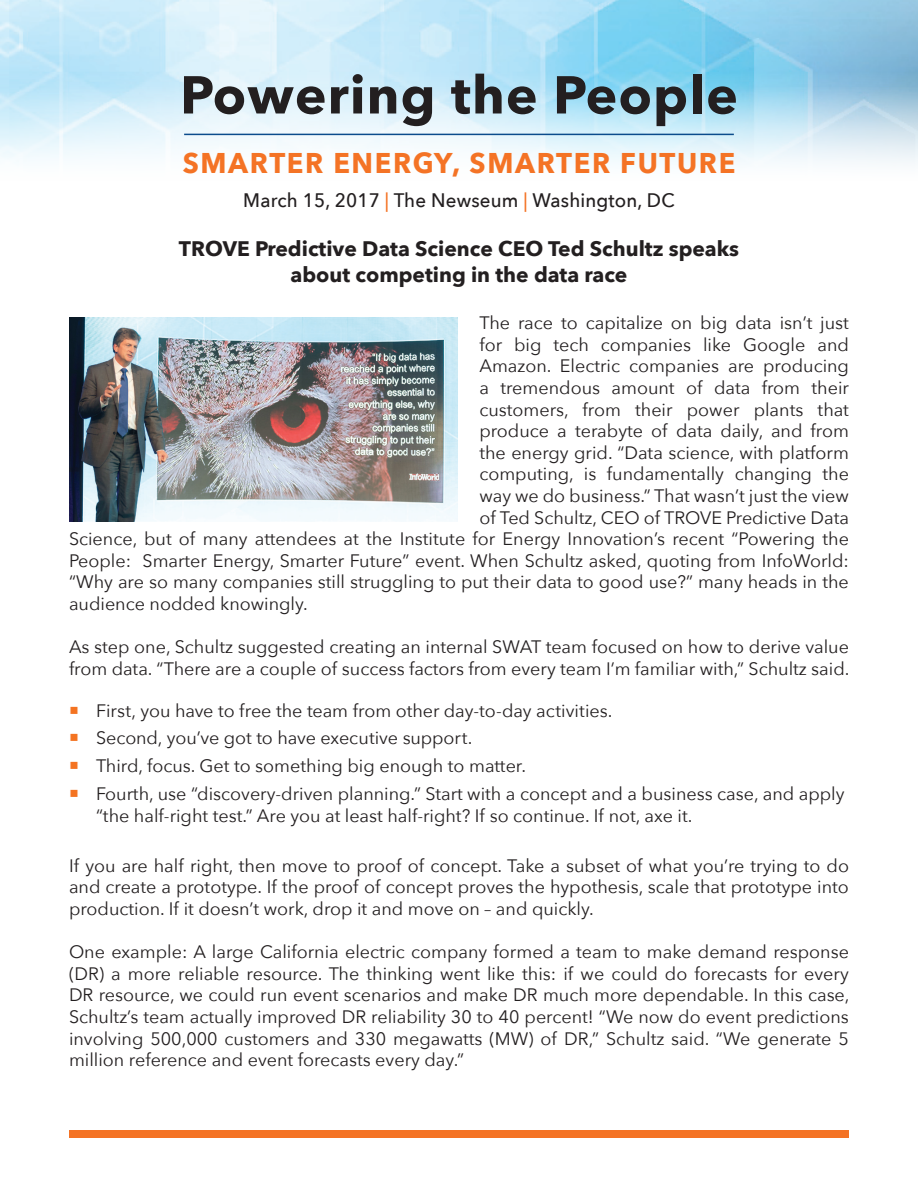
<style>
.page{position:relative;width:918px;height:1188px;background:#fff}
.page>*{position:absolute;margin:0;border:0;box-sizing:border-box;transform-origin:0 0}
.t1{font:700 52.8px "Avenir Next";letter-spacing:.02em;color:#231f20}
.t2{font:700 28.5px "Avenir Next";letter-spacing:.06em;color:#f47325;scale:.96 1}
.t3{font:700 21px/25.2px "Avenir Next";color:#231f20;text-align:center}
.t4{font:500 19.5px "Avenir Next";letter-spacing:.01em;color:#231f20;scale:.96 1}
.t5{font:18px/21.6px "Avenir Next";color:#231f20}
.s1{color:#f47325}
.s2{color:#f47321}
</style>
<div class="page">
<img style="left:0;top:0;width:918px;height:58px">
<svg style="left:0;top:58px;width:918px;height:106px"></svg>
<hr style="left:184px;top:134px;width:550px;height:1px;background:#0b4c8c">
<div style="left:69px;top:1130px;width:780px;height:7px;background:#f47325"></div>
<img style="left:69px;top:317px;width:389px;height:205px">
<h1 class="t1" style="left:180px;top:49px;width:559px">Powering the People</h1>
<h2 class="t2" style="left:183px;top:139px;width:577px">SMARTER ENERGY, SMARTER FUTURE</h2>
<p class="t4" style="left:243px;top:184px;width:451px">March 15, 2017 <span class="s1">|</span> The Newseum <span class="s1">|</span> Washington, DC</p>
<p class="t3" style="left:179px;top:236px;width:562px">TROVE Predictive Data Science CEO Ted Schultz speaks about competing in the data race</p>
<p class="t5" style="left:479px;top:311px;width:371px">The race to capitalize on big data isn’t just</p>
<p class="t5" style="left:479px;top:333px;width:371px">for big tech companies like Google and</p>
<p class="t5" style="left:479px;top:354px;width:371px">Amazon. Electric companies are producing</p>
<p class="t5" style="left:479px;top:376px;width:371px">a tremendous amount of data from their</p>
<p class="t5" style="left:479px;top:398px;width:371px">customers, from their power plants that</p>
<p class="t5" style="left:479px;top:419px;width:371px">produce a terabyte of data daily, and from</p>
<p class="t5" style="left:479px;top:441px;width:371px">the energy grid. “Data science, with platform</p>
<p class="t5" style="left:479px;top:462px;width:371px">computing, is fundamentally changing the</p>
<p class="t5" style="left:479px;top:484px;width:371px">way we do business.” That wasn’t just the view</p>
<p class="t5" style="left:479px;top:506px;width:371px">of Ted Schultz, CEO of TROVE Predictive Data</p>
<p class="t5" style="left:69px;top:527px;width:781px">Science, but of many attendees at the Institute for Energy Innovation’s recent “Powering the</p>
<p class="t5" style="left:69px;top:549px;width:781px">People: Smarter Energy, Smarter Future” event. When Schultz asked, quoting from InfoWorld:</p>
<p class="t5" style="left:69px;top:570px;width:781px">“Why are so many companies still struggling to put their data to good use?” many heads in the</p>
<p class="t5" style="left:69px;top:592px;width:240px">audience nodded knowingly.</p>
<p class="t5" style="left:69px;top:635px;width:782px">As step one, Schultz suggested creating an internal SWAT team focused on how to derive value from data. “There are a couple of success factors from every team I’m familiar with,” Schultz said.</p>
<p class="t5" style="left:69px;top:699px;width:545px"><span class="s2">○</span> First, you have to free the team from other day-to-day activities.</p>
<p class="t5" style="left:69px;top:726px;width:405px"><span class="s2">○</span> Second, you’ve got to have executive support.</p>
<p class="t5" style="left:69px;top:754px;width:459px"><span class="s2">○</span> Third, focus. Get to something big enough to matter.</p>
<p class="t5" style="left:96px;top:782px;width:750px;text-indent:-27px"><span class="s2">○</span> Fourth, use “discovery-driven planning.” Start with a concept and a business case, and apply “the half-right test.” Are you at least half-right? If so continue. If not, axe it.</p>
<p class="t5" style="left:69px;top:854px;width:782px;text-align:justify">If you are half right, then move to proof of concept. Take a subset of what you’re trying to do and create a prototype. If the proof of concept proves the hypothesis, scale that prototype into production. If it doesn’t work, drop it and move on – and quickly.</p>
<p class="t5" style="left:69px;top:940px;width:782px;text-align:justify">One example: A large California electric company formed a team to make demand response (DR) a more reliable resource. The thinking went like this: if we could do forecasts for every DR resource, we could run event scenarios and make DR much more dependable. In this case, Schultz’s team actually improved DR reliability 30 to 40 percent! “We now do event predictions involving 500,000 customers and 330 megawatts (MW) of DR,” Schultz said. “We generate 5 million reference and event forecasts every day.”</p>
</div>
